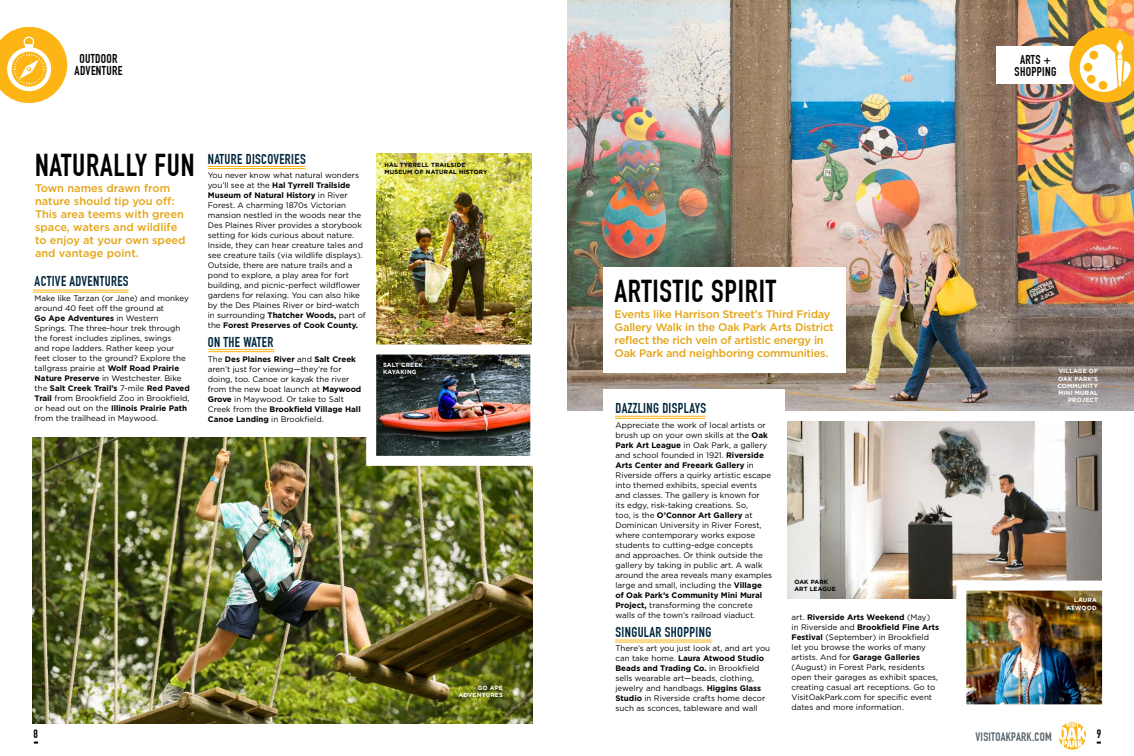
<style>
.page{position:relative;width:1134px;height:756px;background:#fff}
.page>*{position:absolute;margin:0;border:0;box-sizing:border-box;transform-origin:0 0}
.t1{font:700 31px "DIN Condensed";letter-spacing:.025em;color:#000}
.t2{font:700 14px "DIN Condensed";letter-spacing:.025em;color:#00263e}
.t3{font:700 12.6px/12.6px "DIN Condensed";letter-spacing:.025em;color:#000;text-align:center}
.t4{font:700 12px "DIN Condensed";letter-spacing:.025em;color:#576168}
.t5{font:700 12px "DIN Condensed";color:#000}
.t6{font:500 11px/13px "Gotham";letter-spacing:-.02em;color:#e5a414}
.t7{font:500 11px/13px "Gotham";color:#e5a414}
.t8{font:8px/10px "Gotham";color:#000}
.t9{font:700 6px/7.2px "Gotham";letter-spacing:.025em;color:#fff;text-align:right}
.t10{font:700 6px/7.2px "Gotham";letter-spacing:.025em;color:#000}
.s1{font-weight:700}
</style>
<div class="page">
<img style="left:787px;top:422px;width:315px;height:177px">
<img style="left:567px;top:0;width:567px;height:410px">
<div style="left:603px;top:389px;width:181px;height:367px;background:#fff"></div>
<img style="left:376px;top:154px;width:155px;height:191px">
<img style="left:33px;top:438px;width:499px;height:285px">
<img style="left:377px;top:356px;width:152px;height:99px">
<div style="left:366px;top:345px;width:174px;height:121px;border:10px solid #fff"></div>
<div style="left:603px;top:267px;width:242px;height:106px;background:#fff"></div>
<img style="left:967px;top:592px;width:134px;height:111px">
<div style="left:956px;top:581px;width:156px;height:133px;border:10px solid #fff"></div>
<svg style="left:1059px;top:722px;width:27px;height:28px"></svg>
<hr style="left:615px;top:416px;width:90px;height:1px;background:#fcb515">
<hr style="left:615px;top:418px;width:90px;height:1px;background:#fcb515">
<hr style="left:615px;top:640px;width:97px;height:1px;background:#fcb515">
<hr style="left:615px;top:642px;width:97px;height:1px;background:#fcb515">
<hr style="left:33px;top:290px;width:96px;height:1px;background:#fcb515">
<hr style="left:33px;top:292px;width:96px;height:1px;background:#fcb515">
<hr style="left:208px;top:166px;width:97px;height:1px;background:#fcb515">
<hr style="left:208px;top:168px;width:97px;height:1px;background:#fcb515">
<hr style="left:208px;top:349px;width:66px;height:1px;background:#fcb515">
<hr style="left:208px;top:351px;width:66px;height:1px;background:#fcb515">
<svg style="left:0;top:27px;width:67px;height:76px"></svg>
<div style="left:996px;top:47px;width:80px;height:37px;background:#fff"></div>
<svg style="left:1069px;top:27px;width:65px;height:75px"></svg>
<h3 class="t3" style="left:75px;top:52px;width:49px">OUTDOOR<br>ADVENTURE</h3>
<h3 class="t3" style="left:1015px;top:53px;width:43px">ARTS +<br>SHOPPING</h3>
<h1 class="t1" style="left:35px;top:147px;width:161px">NATURALLY FUN</h1>
<h3 class="t7" style="left:35px;top:181px;width:152px">Town names drawn from nature should tip you off:<br>This area teems with green space, waters and wildlife to enjoy at your own speed and vantage point.</h3>
<h2 class="t2" style="left:35px;top:273px;width:95px">ACTIVE ADVENTURES</h2>
<p class="t8" style="left:35px;top:293px;width:157px">Make like Tarzan (or Jane) and monkey around 40 feet off the ground at<br><span class="s1">Go Ape Adventures</span> in Western Springs. The three-hour trek through the forest includes ziplines, swings<br>and rope ladders. Rather keep your feet closer to the ground? Explore the tallgrass prairie at <span class="s1">Wolf Road Prairie Nature Preserve</span> in Westchester. Bike the <span class="s1">Salt Creek Trail’s</span> 7-mile <span class="s1">Red Paved Trail</span> from Brookfield Zoo in Brookfield, or head out on the <span class="s1">Illinois Prairie Path </span>from the trailhead in Maywood.</p>
<h2 class="t2" style="left:208px;top:151px;width:99px">NATURE DISCOVERIES</h2>
<p class="t8" style="left:208px;top:170px;width:160px">You never know what natural wonders you’ll see at the <span class="s1">Hal Tyrrell Trailside Museum of Natural History</span> in River Forest. A charming 1870s Victorian mansion nestled in the woods near the Des Plaines River provides a storybook setting for kids curious about nature.<br>Inside, they can hear creature tales and see creature tails (via wildlife displays).<br>Outside, there are nature trails and a pond to explore, a play area for fort building, and picnic-perfect wildflower gardens for relaxing. You can also hike by the Des Plaines River or bird-watch in surrounding <span class="s1">Thatcher Woods,</span> part of the <span class="s1">Forest Preserves of Cook County.</span></p>
<h2 class="t2" style="left:208px;top:334px;width:67px">ON THE WATER</h2>
<p class="t8" style="left:208px;top:354px;width:155px">The <span class="s1">Des Plaines River</span> and <span class="s1">Salt Creek </span>aren’t just for viewing—they’re for doing, too. Canoe or kayak the river from the new boat launch at <span class="s1">Maywood Grove</span> in Maywood. Or take to Salt Creek from the <span class="s1">Brookfield Village Hall Canoe Landing</span> in Brookfield.</p>
<p class="t10" style="left:384px;top:161px;width:105px">HAL TYRRELL TRAILSIDE<br>MUSEUM OF NATURAL HISTORY</p>
<p class="t9" style="left:383px;top:361px;width:41px;text-align:left">SALT CREEK<br>KAYAKING</p>
<p class="t9" style="left:459px;top:684px;width:46px">GO APE<br>ADVENTURES</p>
<h1 class="t1" style="left:615px;top:273px;width:163px">ARTISTIC SPIRIT</h1>
<h3 class="t6" style="left:615px;top:307px;width:221px">Events like Harrison Street’s Third Friday Gallery Walk in the Oak Park Arts District reflect the rich vein of artistic energy in Oak Park and neighboring communities.</h3>
<h2 class="t2" style="left:616px;top:400px;width:92px">DAZZLING DISPLAYS</h2>
<p class="t8" style="left:616px;top:420px;width:158px">Appreciate the work of local artists or brush up on your own skills at the <span class="s1">Oak Park Art League</span> in Oak Park, a gallery and school founded in 1921. <span class="s1">Riverside Arts Center and Freeark Gallery</span> in Riverside offers a quirky artistic escape into themed exhibits, special events and classes. The gallery is known for<br>its edgy, risk-taking creations. So,<br>too, is the <span class="s1">O’Connor Art Gallery</span> at Dominican University in River Forest, where contemporary works expose students to cutting-edge concepts<br>and approaches. Or think outside the gallery by taking in public art. A walk around the area reveals many examples large and small, including the <span class="s1">Village of Oak Park’s Community Mini Mural Project,</span> transforming the concrete walls of the town’s railroad viaduct.</p>
<h2 class="t2" style="left:616px;top:624px;width:97px">SINGULAR SHOPPING</h2>
<p class="t8" style="left:616px;top:643px;width:156px">There’s art you just look at, and art you can take home. <span class="s1">Laura Atwood Studio Beads and Trading Co.</span> in Brookfield sells wearable art—beads, clothing, jewelry and handbags. <span class="s1">Higgins Glass Studio</span> in Riverside crafts home decor such as sconces, tableware and wall</p>
<p class="t10" style="left:794px;top:578px;width:43px">OAK PARK<br>ART LEAGUE</p>
<p class="t8" style="left:792px;top:612px;width:149px">art. <span class="s1">Riverside Arts Weekend</span> (May) in Riverside and <span class="s1">Brookfield Fine Arts Festival</span> (September) in Brookfield let you browse the works of many artists. And for <span class="s1">Garage Galleries </span>(August) in Forest Park, residents open their garages as exhibit spaces, creating casual art receptions. Go to VisitOakPark.com for specific event dates and more information.</p>
<p class="t9" style="left:1058px;top:368px;width:42px">VILLAGE OF<br>OAK PARK’S<br>COMMUNITY<br>MINI MURAL<br>PROJECT</p>
<p class="t9" style="left:1067px;top:597px;width:32px">LAURA<br>ATWOOD</p>
<h3 class="t5" style="left:34px;top:727px;width:6px">8</h3>
<h3 class="t5" style="left:1097px;top:727px;width:6px">9</h3>
<h3 class="t4" style="left:975px;top:729px;width:78px">VISITOAKPARK.COM</h3>
</div>
